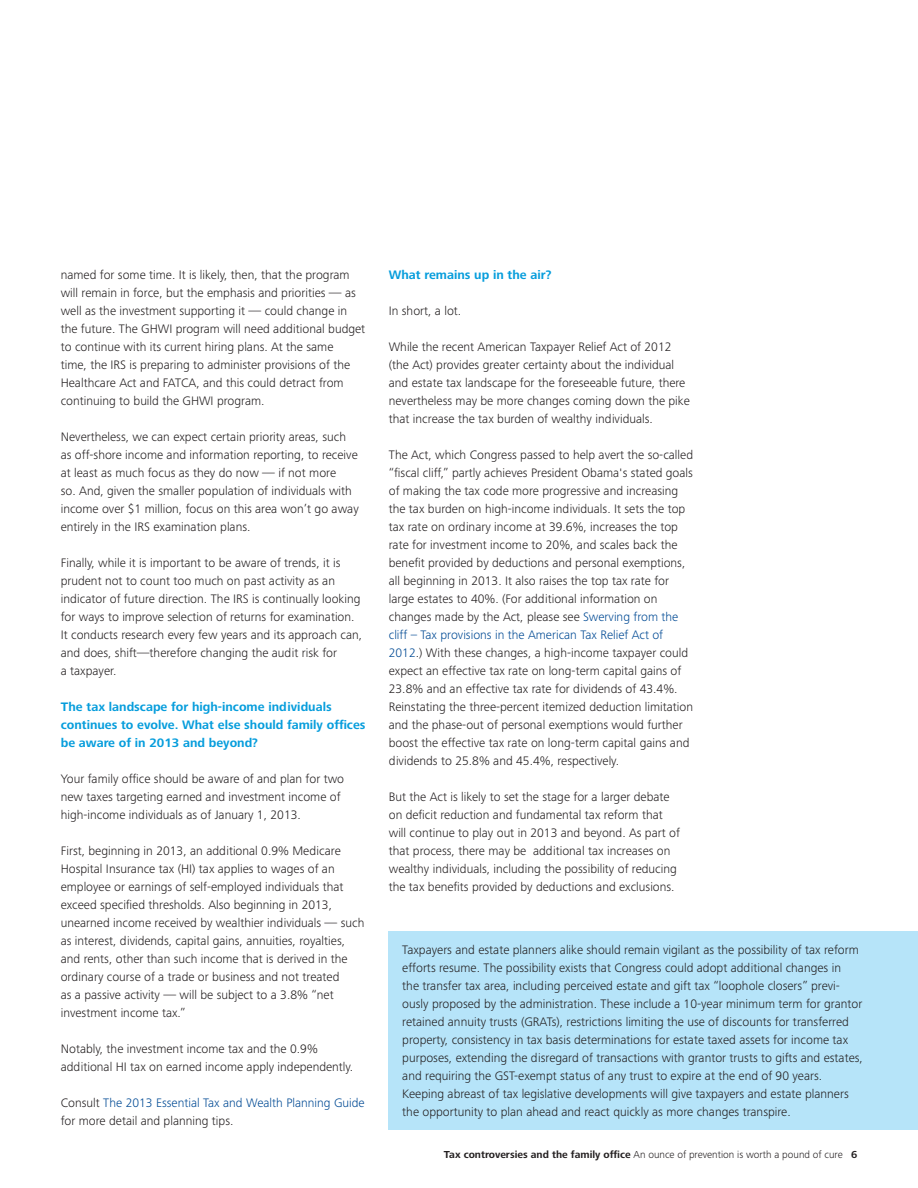
<style>
.page{position:relative;width:918px;height:1188px;background:#fff}
.page>*{position:absolute;margin:0;border:0;box-sizing:border-box;transform-origin:0 0}
.Body_styles_Body_cop{font:300 12.75px/18px "Frutiger Next Pro";color:#231f20}
.Subhead_styles_B_Sub{font:700 12.75px/18px "Frutiger Next Pro";color:#069ddc}
.Body_styles_Body_cop-2{font:300 12.75px/18px "Frutiger Next Pro";color:#014a94}
.t1{font:300 10.5px "Frutiger Next Pro";color:#231f20}
.s1{color:#231f20}
.s2{color:#014a94}
.s3{font-weight:700}
</style>
<div class="page">
<div style="left:389px;top:931px;width:529px;height:198px;background:#b6e4f9"></div>
<p class="Body_styles_Body_cop" style="left:61px;top:266px;width:306px">named for some time. It is likely, then, that the program will remain in force, but the emphasis and priorities — as well as the investment supporting it — could change in the future. The GHWI program will need additional budget to continue with its current hiring plans. At the same<br>time, the IRS is preparing to administer provisions of the Healthcare Act and FATCA, and this could detract from continuing to build the GHWI program.</p>
<p class="Body_styles_Body_cop" style="left:61px;top:428px;width:300px">Nevertheless, we can expect certain priority areas, such as off-shore income and information reporting, to receive at least as much focus as they do now — if not more<br>so. And, given the smaller population of individuals with income over $1 million, focus on this area won’t go away entirely in the IRS examination plans.</p>
<p class="Body_styles_Body_cop" style="left:61px;top:554px;width:303px">Finally, while it is important to be aware of trends, it is prudent not to count too much on past activity as an indicator of future direction. The IRS is continually looking for ways to improve selection of returns for examination.<br>It conducts research every few years and its approach can, and does, shift—therefore changing the audit risk for<br>a taxpayer.</p>
<p class="Subhead_styles_B_Sub" style="left:61px;top:698px;width:306px">The tax landscape for high-income individuals continues to evolve. What else should family offices be aware of in 2013 and beyond?</p>
<p class="Body_styles_Body_cop" style="left:61px;top:770px;width:285px">Your family office should be aware of and plan for two new taxes targeting earned and investment income of high-income individuals as of January 1, 2013.</p>
<p class="Body_styles_Body_cop" style="left:61px;top:842px;width:305px">First, beginning in 2013, an additional 0.9% Medicare Hospital Insurance tax (HI) tax applies to wages of an employee or earnings of self-employed individuals that exceed specified thresholds. Also beginning in 2013, unearned income received by wealthier individuals — such as interest, dividends, capital gains, annuities, royalties, and rents, other than such income that is derived in the ordinary course of a trade or business and not treated<br>as a passive activity — will be subject to a 3.8% “net investment income tax.”</p>
<p class="Body_styles_Body_cop" style="left:61px;top:1040px;width:294px">Notably, the investment income tax and the 0.9% additional HI tax on earned income apply independently.</p>
<p class="Body_styles_Body_cop-2" style="left:61px;top:1094px;width:305px"><span class="s1">Consult</span> The 2013 Essential Tax and Wealth Planning Guide <span class="s1">for more detail and planning tips.</span></p>
<p class="Subhead_styles_B_Sub" style="left:389px;top:266px;width:164px">What remains up in the air?</p>
<p class="Body_styles_Body_cop" style="left:389px;top:302px;width:74px">In short, a lot.</p>
<p class="Body_styles_Body_cop" style="left:389px;top:338px;width:303px">While the recent American Taxpayer Relief Act of 2012 (the Act) provides greater certainty about the individual and estate tax landscape for the foreseeable future, there nevertheless may be more changes coming down the pike that increase the tax burden of wealthy individuals.</p>
<p class="Body_styles_Body_cop" style="left:389px;top:446px;width:306px">The Act, which Congress passed to help avert the so-called “fiscal cliff,” partly achieves President Obama's stated goals of making the tax code more progressive and increasing the tax burden on high-income individuals. It sets the top tax rate on ordinary income at 39.6%, increases the top rate for investment income to 20%, and scales back the benefit provided by deductions and personal exemptions, all beginning in 2013. It also raises the top tax rate for large estates to 40%. (For additional information on changes made by the Act, please see <span class="s2">Swerving from the cliff – Tax provisions in the American Tax Relief Act of 2012</span>.) With these changes, a high-income taxpayer could expect an effective tax rate on long-term capital gains of 23.8% and an effective tax rate for dividends of 43.4%.<br>Reinstating the three-percent itemized deduction limitation and the phase-out of personal exemptions would further boost the effective tax rate on long-term capital gains and dividends to 25.8% and 45.4%, respectively.</p>
<p class="Body_styles_Body_cop" style="left:389px;top:788px;width:293px">But the Act is likely to set the stage for a larger debate on deficit reduction and fundamental tax reform that will continue to play out in 2013 and beyond. As part of that process, there may be additional tax increases on wealthy individuals, including the possibility of reducing the tax benefits provided by deductions and exclusions.</p>
<p class="Body_styles_Body_cop" style="left:402px;top:940px;width:462px">Taxpayers and estate planners alike should remain vigilant as the possibility of tax reform efforts resume. The possibility exists that Congress could adopt additional changes in<br>the transfer tax area, including perceived estate and gift tax “loophole closers” previ&shy;ously proposed by the administration. These include a 10-year minimum term for grantor retained annuity trusts (GRATs), restrictions limiting the use of discounts for transferred property, consistency in tax basis determinations for estate taxed assets for income tax purposes, extending the disregard of transactions with grantor trusts to gifts and estates, and requiring the GST-exempt status of any trust to expire at the end of 90 years.<br>Keeping abreast of tax legislative developments will give taxpayers and estate planners the opportunity to plan ahead and react quickly as more changes transpire.</p>
<p class="t1" style="left:444px;top:1148px;width:415px"><span class="s3">Tax controversies and the family office</span> An ounce of prevention is worth a pound of cure <span class="s3">6</span></p>
</div>
